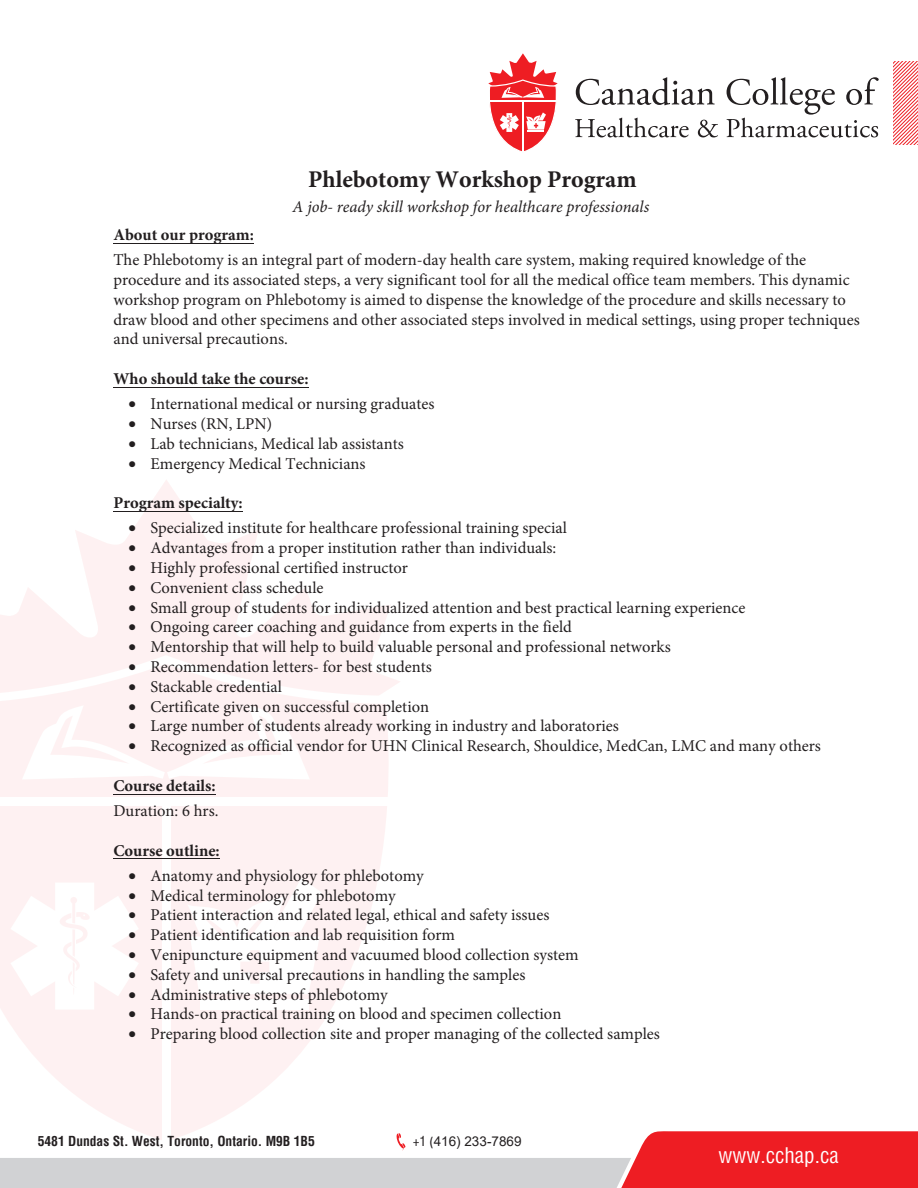
<style>
.page{position:relative;width:918px;height:1188px;background:#fff}
.page>*{position:absolute;margin:0;border:0;box-sizing:border-box;transform-origin:0 0}
.t1{font:700 24px "Minion Pro";color:#221e1f}
.t2{font:condensed 21px "Helvetica";color:#fff}
.t3{font:16.5px/19.8px "Minion Pro";color:#221e1f}
.t4{font:700 16.5px "Minion Pro";color:#221e1f}
.t5{font:italic 16.5px "Minion Pro";color:#221e1f}
.t6{font:700 condensed 13.5px "Helvetica";color:#231f20}
.t7{font:13.5px "Arial";color:#231f20}
.s1{font-family:"Helvetica";font-stretch:condensed}
.s2{font-family:"Calibri"}
</style>
<div class="page">
<svg style="left:576px;top:77px;width:139px;height:28px"></svg>
<svg style="left:575px;top:118px;width:114px;height:19px"></svg>
<svg style="left:698px;top:120px;width:20px;height:17px"></svg>
<svg style="left:727px;top:77px;width:152px;height:61px"></svg>
<svg style="left:488px;top:53px;width:70px;height:99px"></svg>
<svg style="left:0;top:480px;width:390px;height:175px"></svg>
<svg style="left:0;top:655px;width:400px;height:475px;fill:#fef1f2"></svg>
<div style="left:163px;top:802px;width:8px;height:344px;background:#fff"></div>
<div style="left:200px;top:999px;width:108px;height:11px;background:#fff"></div>
<svg style="left:187px;top:878px;width:135px;height:116px"></svg>
<div style="left:0;top:797px;width:393px;height:9px;background:#fff"></div>
<svg style="left:10px;top:883px;width:129px;height:127px"></svg>
<svg style="left:22px;top:705px;width:288px;height:75px"></svg>
<svg style="left:893px;top:62px;width:25px;height:83px"></svg>
<svg style="left:0;top:1130px;width:918px;height:58px"></svg>
<hr style="left:113px;top:859px;width:107px;height:1px;background:#221e1f">
<hr style="left:113px;top:794px;width:103px;height:1px;background:#221e1f">
<hr style="left:113px;top:511px;width:130px;height:1px;background:#221e1f">
<hr style="left:113px;top:387px;width:196px;height:1px;background:#221e1f">
<hr style="left:113px;top:243px;width:141px;height:1px;background:#221e1f">
<h1 class="t1" style="left:308px;top:162px;width:330px">Phlebotomy Workshop Program</h1>
<p class="t5" style="left:293px;top:195px;width:358px">A job- ready skill workshop for healthcare professionals</p>
<p class="t4" style="left:113px;top:223px;width:142px">About our program:</p>
<p class="t3" style="left:113px;top:250px;width:748px">The Phlebotomy is an integral part of modern-day health care system, making required knowledge of the procedure and its associated steps, a very significant tool for all the medical office team members. This dynamic workshop program on Phlebotomy is aimed to dispense the knowledge of the procedure and skills necessary to draw blood and other specimens and other associated steps involved in medical settings, using proper techniques and universal precautions.</p>
<p class="t4" style="left:113px;top:367px;width:197px">Who should take the course:</p>
<p class="t3" style="left:128px;top:394px;width:308px">• International medical or nursing graduates</p>
<p class="t3" style="left:128px;top:414px;width:145px">• Nurses (RN, LPN)</p>
<p class="t3" style="left:128px;top:434px;width:277px">• Lab technicians, Medical lab assistants</p>
<p class="t3" style="left:128px;top:454px;width:239px">• Emergency Medical Technicians</p>
<p class="t4" style="left:113px;top:491px;width:131px">Program specialty:</p>
<p class="t3" style="left:128px;top:518px;width:440px">• Specialized institute for healthcare professional training special</p>
<p class="t3" style="left:128px;top:538px;width:429px">• Advantages from a proper institution rather than individuals:</p>
<p class="t3" style="left:128px;top:558px;width:281px">• Highly professional certified instructor</p>
<p class="t3" style="left:128px;top:578px;width:197px">• Convenient class schedule</p>
<p class="t3" style="left:128px;top:598px;width:619px">• Small group of students for individualized attention and best practical learning experience</p>
<p class="t3" style="left:128px;top:617px;width:445px">• Ongoing career coaching and guidance from experts in the field</p>
<p class="t3" style="left:128px;top:637px;width:544px">• Mentorship that will help to build valuable personal and professional networks</p>
<p class="t3" style="left:128px;top:657px;width:305px">• Recommendation letters- for best students</p>
<p class="t3" style="left:128px;top:677px;width:155px">• Stackable credential</p>
<p class="t3" style="left:128px;top:697px;width:302px">• Certificate given on successful completion</p>
<p class="t3" style="left:128px;top:716px;width:492px">• Large number of students already working in industry and laboratories</p>
<p class="t3" style="left:128px;top:736px;width:694px">• Recognized as official vendor for UHN Clinical Research, Shouldice, MedCan, LMC and many others</p>
<p class="t4" style="left:113px;top:774px;width:104px">Course details:</p>
<p class="t3" style="left:113px;top:801px;width:107px">Duration: 6 hrs.</p>
<p class="t4" style="left:113px;top:839px;width:108px">Course outline:</p>
<p class="t3" style="left:128px;top:866px;width:297px">• Anatomy and physiology for phlebotomy</p>
<p class="t3" style="left:128px;top:886px;width:269px">• Medical terminology for phlebotomy</p>
<p class="t3" style="left:128px;top:905px;width:422px">• Patient interaction and related legal, ethical and safety issues</p>
<p class="t3" style="left:128px;top:925px;width:328px">• Patient identification and lab requisition form</p>
<p class="t3" style="left:128px;top:945px;width:452px">• Venipuncture equipment and vacuumed blood collection system</p>
<p class="t3" style="left:128px;top:965px;width:399px">• Safety and universal precautions in handling the samples</p>
<p class="t3" style="left:128px;top:985px;width:261px">• Administrative steps of phlebotomy</p>
<p class="t3" style="left:128px;top:1004px;width:434px">• Hands-on practical training on blood and specimen collection</p>
<p class="t3" style="left:128px;top:1024px;width:533px">• Preparing blood collection site and proper managing of the collected samples</p>
<p class="t6" style="left:38px;top:1132px;width:279px">5481 Dundas St. West, Toronto, Ontario. M9B 1B5</p>
<p class="t7" style="left:413px;top:1132px;width:110px"><span class="s1">+1</span> <span class="s2">(</span>416) 233-7869</p>
<p class="t2" style="left:719px;top:1142px;width:122px">www.cchap.ca</p>
</div>
